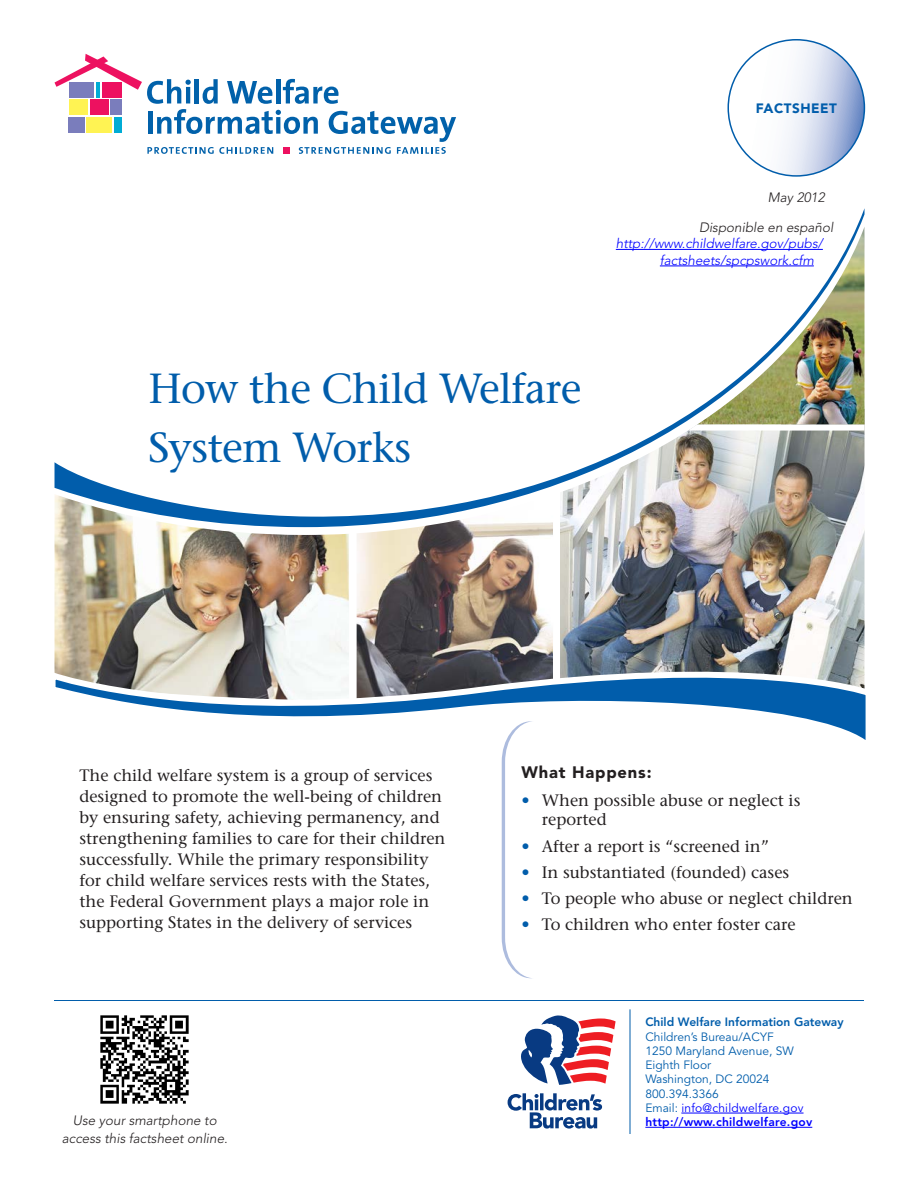
<style>
.page{position:relative;width:918px;height:1188px;background:#fff}
.page>*{position:absolute;margin:0;border:0;box-sizing:border-box;transform-origin:0 0}
.Cover_header{font:42px/58.5px "Stone Serif";letter-spacing:-.02em;color:#015dab}
.Body_copy{font:16.5px/21px "Stone Serif";color:#231f20}
.t1{font:900 16.5px "Avenir";letter-spacing:.05em;color:#231f20}
.t2{font:italic 300 13.5px/18px "Avenir";color:#231f20;text-align:center}
.t3{font:italic 300 13.5px/16.5px "Avenir";color:#00f}
.t4{font:900 13.5px "Avenir";letter-spacing:.04em;color:#015dab}
.t5{font:12px "Avenir";color:#015dab}
.t6{font:800 12px "Avenir";color:#015dab}
.t7{font:12px "Avenir";letter-spacing:.02em;color:#00f}
.t8{font:800 12px "Avenir";letter-spacing:.02em;color:#00f}
.s1{color:#015dab}
</style>
<div class="page">
<svg style="left:728px;top:40px;width:136px;height:136px"></svg>
<svg style="left:502px;top:757px;width:28px;height:221px"></svg>
<hr style="left:630px;top:1009px;width:1px;height:125px;background:#015dab">
<hr style="left:54px;top:1000px;width:810px;height:1px;background:#015dab">
<hr style="left:681px;top:1113px;width:123px;height:1px;background:#00f">
<hr style="left:645px;top:1127px;width:167px;height:1px;background:#00f">
<svg style="left:55px;top:54px;width:401px;height:100px"></svg>
<div style="left:283px;top:147px;width:7px;height:7px;background:#ed1160"></div>
<svg style="left:521px;top:1015px;width:95px;height:70px"></svg>
<svg style="left:508px;top:1093px;width:94px;height:36px"></svg>
<img style="left:100px;top:1015px;width:89px;height:89px">
<img style="left:562px;top:527px;width:303px;height:128px">
<img style="left:55px;top:527px;width:292px;height:128px">
<img style="left:347px;top:527px;width:215px;height:128px">
<svg style="left:55px;top:208px;width:810px;height:319px"></svg>
<svg style="left:54px;top:655px;width:812px;height:102px"></svg>
<p class="t4" style="left:756px;top:100px;width:83px">FACTSHEET</p>
<p class="t2" style="left:768px;top:189px;width:58px">May 2012</p>
<p class="t2" style="left:699px;top:218px;width:136px">Disponible en español</p>
<p class="t3" style="left:660px;top:235px;width:165px;text-indent:-44px">http://www.childwelfare.gov/pubs/ factsheets/spcpswork.cfm</p>
<p class="Cover_header" style="left:148px;top:360px;width:435px">How the Child Welfare<br>System Works</p>
<p class="Body_copy" style="left:80px;top:765px;width:367px">The child welfare system is a group of services designed to promote the well-being of children by ensuring safety, achieving permanency, and strengthening families to care for their children successfully. While the primary responsibility for child welfare services rests with the States, the Federal Government plays a major role in supporting States in the delivery of services</p>
<p class="t2" style="left:62px;top:1112px;width:167px">Use your smartphone to access this factsheet online.</p>
<p class="t1" style="left:522px;top:762px;width:131px">What Happens:</p>
<p class="Body_copy" style="left:542px;top:791px;width:260px;line-height:19.5px;text-indent:-20px"><span class="s1">•</span> When possible abuse or neglect is reported</p>
<p class="Body_copy" style="left:522px;top:836px;width:249px"><span class="s1">•</span> After a report is “screened in”</p>
<p class="Body_copy" style="left:522px;top:862px;width:269px"><span class="s1">•</span> In substantiated (founded) cases</p>
<p class="Body_copy" style="left:522px;top:888px;width:333px"><span class="s1">•</span> To people who abuse or neglect children</p>
<p class="Body_copy" style="left:522px;top:914px;width:276px"><span class="s1">•</span> To children who enter foster care</p>
<p class="t6" style="left:645px;top:1015px;width:200px">Child Welfare Information Gateway</p>
<p class="t5" style="left:645px;top:1030px;width:130px">Children’s Bureau/ACYF</p>
<p class="t5" style="left:645px;top:1044px;width:150px">1250 Maryland Avenue, SW</p>
<p class="t5" style="left:645px;top:1058px;width:67px">Eighth Floor</p>
<p class="t5" style="left:645px;top:1072px;width:126px">Washington, DC 20024</p>
<p class="t5" style="left:645px;top:1087px;width:75px">800.394.3366</p>
<p class="t7" style="left:645px;top:1101px;width:160px"><span class="s1">Email:</span> info@childwelfare.gov</p>
<p class="t8" style="left:645px;top:1115px;width:168px">http://www.childwelfare.gov</p>
</div>
